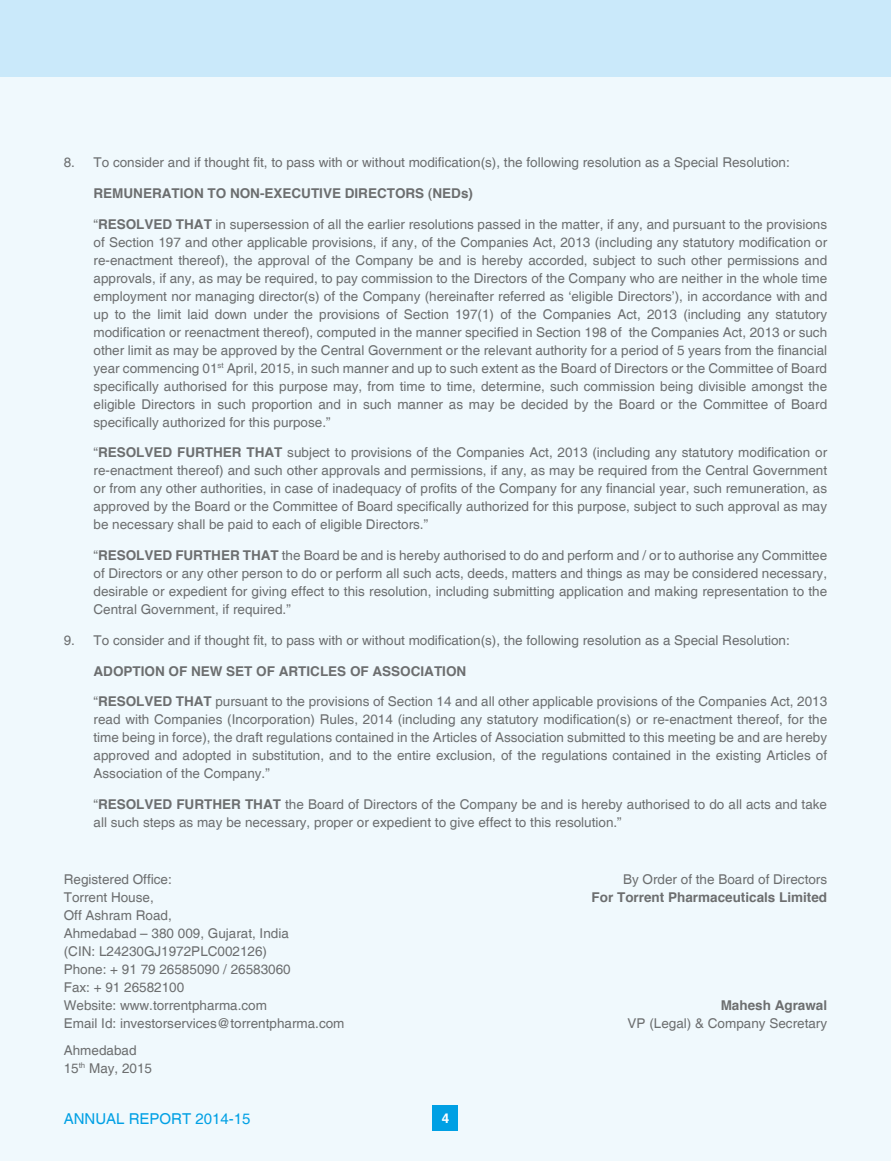
<style>
.page{position:relative;width:891px;height:1161px;background:#f0f9fd}
.page>*{position:absolute;margin:0;border:0;box-sizing:border-box;transform-origin:0 0}
.t1{font:15px "Helvetica";color:#00a0e4}
.t2{font:13.5px/18px "Helvetica";color:#6c6e6f;text-align:justify}
.t3{font:700 13.5px "Helvetica";color:#6c6e6f}
.t4{font:700 13.5px "Helvetica";color:#fff}
.s1{font-weight:700}
</style>
<div class="page">
<div style="left:0;top:0;width:891px;height:77px;background:#cae9fa"></div>
<div style="left:433px;top:1106px;width:25px;height:25px;background:#00a0e4"></div>
<p class="t2" style="left:64px;top:154px;width:728px">8. To consider and if thought fit, to pass with or without modification(s), the following resolution as a Special Resolution:</p>
<p class="t3" style="left:94px;top:185px;width:381px">REMUNERATION TO NON-EXECUTIVE DIRECTORS (NEDs)</p>
<p class="t2" style="left:94px;top:215px;width:735px">“<span class="s1">RESOLVED THAT</span> in supersession of all the earlier resolutions passed in the matter, if any, and pursuant to the provisions of Section 197 and other applicable provisions, if any, of the Companies Act, 2013 (including any statutory modification or re-enactment thereof), the approval of the Company be and is hereby accorded, subject to such other permissions and approvals, if any, as may be required, to pay commission to the Directors of the Company who are neither in the whole time employment nor managing director(s) of the Company (hereinafter referred as ‘eligible Directors’), in accordance with and up to the limit laid down under the provisions of Section 197(1) of the Companies Act, 2013 (including any statutory modification or reenactment thereof), computed in the manner specified in Section 198 of the Companies Act, 2013 or such other limit as may be approved by the Central Government or the relevant authority for a period of 5 years from the financial year commencing 01<sup>st</sup> April, 2015, in such manner and up to such extent as the Board of Directors or the Committee of Board specifically authorised for this purpose may, from time to time, determine, such commission being divisible amongst the eligible Directors in such proportion and in such manner as may be decided by the Board or the Committee of Board specifically authorized for this purpose.”</p>
<p class="t2" style="left:94px;top:444px;width:735px">“<span class="s1">RESOLVED FURTHER THAT</span> subject to provisions of the Companies Act, 2013 (including any statutory modification or re-enactment thereof) and such other approvals and permissions, if any, as may be required from the Central Government or from any other authorities, in case of inadequacy of profits of the Company for any financial year, such remuneration, as approved by the Board or the Committee of Board specifically authorized for this purpose, subject to such approval as may be necessary shall be paid to each of eligible Directors.”</p>
<p class="t2" style="left:94px;top:547px;width:735px">“<span class="s1">RESOLVED FURTHER THAT</span> the Board be and is hereby authorised to do and perform and / or to authorise any Committee of Directors or any other person to do or perform all such acts, deeds, matters and things as may be considered necessary, desirable or expedient for giving effect to this resolution, including submitting application and making representation to the Central Government, if required.”</p>
<p class="t2" style="left:64px;top:632px;width:728px">9. To consider and if thought fit, to pass with or without modification(s), the following resolution as a Special Resolution:</p>
<p class="t3" style="left:94px;top:662px;width:374px">ADOPTION OF NEW SET OF ARTICLES OF ASSOCIATION</p>
<p class="t2" style="left:94px;top:693px;width:735px">“<span class="s1">RESOLVED THAT</span> pursuant to the provisions of Section 14 and all other applicable provisions of the Companies Act, 2013 read with Companies (Incorporation) Rules, 2014 (including any statutory modification(s) or re-enactment thereof, for the time being in force), the draft regulations contained in the Articles of Association submitted to this meeting be and are hereby approved and adopted in substitution, and to the entire exclusion, of the regulations contained in the existing Articles of Association of the Company.”</p>
<p class="t2" style="left:94px;top:796px;width:735px">“<span class="s1">RESOLVED FURTHER THAT</span> the Board of Directors of the Company be and is hereby authorised to do all acts and take all such steps as may be necessary, proper or expedient to give effect to this resolution.”</p>
<p class="t2" style="left:64px;top:871px;width:110px">Registered Office:</p>
<p class="t2" style="left:623px;top:871px;width:206px">By Order of the Board of Directors</p>
<p class="t2" style="left:64px;top:889px;width:92px">Torrent House,</p>
<p class="t3" style="left:592px;top:889px;width:237px">For Torrent Pharmaceuticals Limited</p>
<p class="t2" style="left:64px;top:907px;width:229px;text-align:left">Off Ashram Road,<br>Ahmedabad – 380 009, Gujarat, India (CIN: L24230GJ1972PLC002126)<br>Phone: + 91 79 26585090 / 26583060<br>Fax: + 91 26582100<br>Website: www.torrentpharma.com</p>
<p class="t3" style="left:721px;top:997px;width:108px">Mahesh Agrawal</p>
<p class="t2" style="left:64px;top:1015px;width:282px">Email Id: investorservices@torrentpharma.com</p>
<p class="t2" style="left:628px;top:1015px;width:201px">VP (Legal) &amp; Company Secretary</p>
<p class="t2" style="left:64px;top:1042px;width:90px">Ahmedabad<br>15<sup>th</sup> May, 2015</p>
<p class="t1" style="left:64px;top:1110px;width:188px">ANNUAL REPORT 2014-15</p>
<p class="t4" style="left:442px;top:1110px;width:9px">4</p>
</div>
